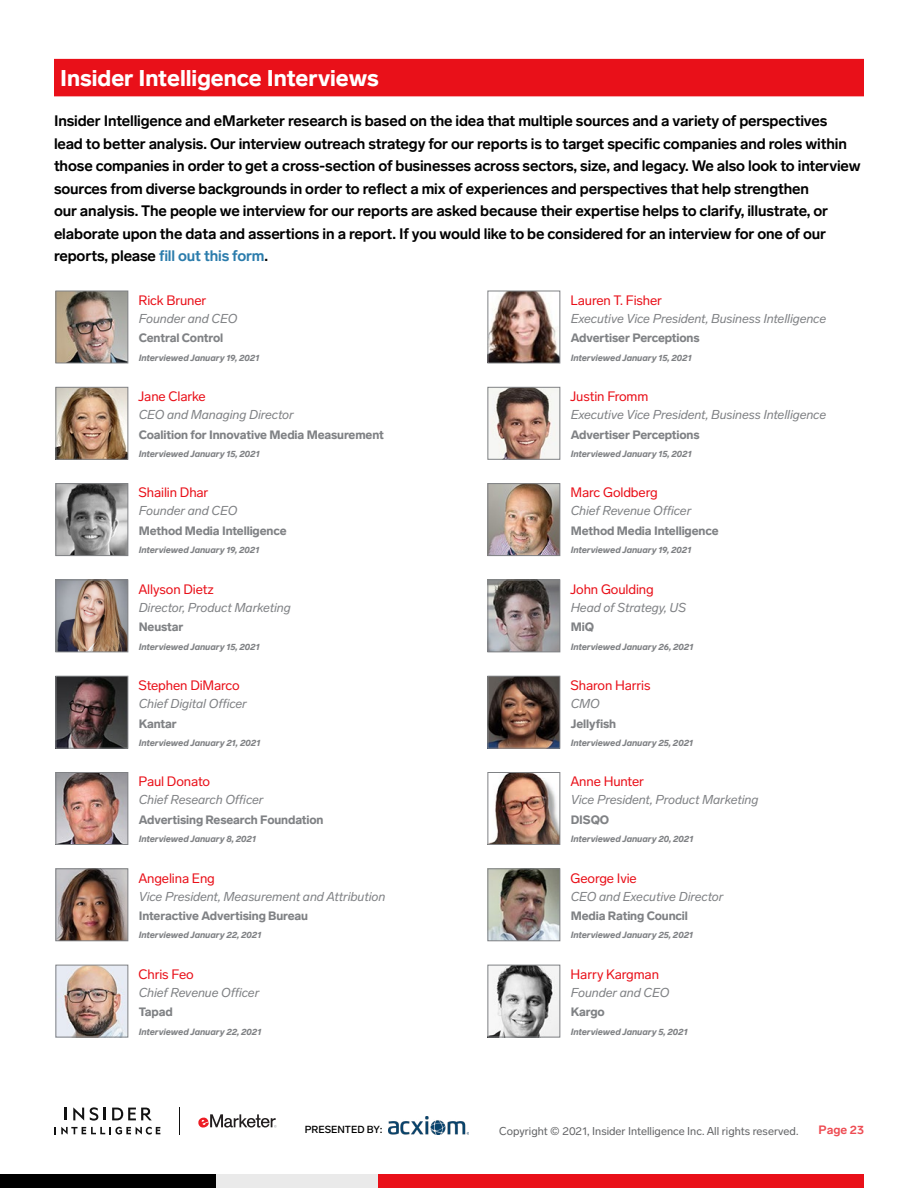
<style>
.page{position:relative;width:918px;height:1188px;background:#fff}
.page>*{position:absolute;margin:0;border:0;box-sizing:border-box;transform-origin:0 0}
.t1{font:900 22.5px "Lab Grotesque";color:#fff}
.t2{font:700 15px/22.5px "Lab Grotesque";letter-spacing:-.01em;color:#000}
.t3{font:13.5px "Lab Grotesque";letter-spacing:-.01em;color:#e91019}
.t4{font:italic 12.75px "Lab Grotesque";letter-spacing:-.01em;color:#808285}
.t5{font:900 12px "Lab Grotesque";letter-spacing:-.01em;color:#808285}
.t6{font:700 12px "Lab Grotesque";color:#ee4c53}
.t7{font:11.25px "Lab Grotesque";color:#636466}
.t8{font:500 10.2px "Lab Grotesque";color:#000}
.t9{font:italic 900 9px "Lab Grotesque";letter-spacing:-.01em;color:#808285}
.s1{color:#2b7cac}
</style>
<div class="page">
<div style="left:378px;top:1174px;width:486px;height:14px;background:#e91019"></div>
<div style="left:0;top:1174px;width:216px;height:14px;background:#000"></div>
<div style="left:216px;top:1174px;width:162px;height:14px;background:#eaeaea"></div>
<svg style="left:55px;top:1127px;width:105px;height:8px"></svg>
<svg style="left:65px;top:1108px;width:2px;height:12px"></svg>
<svg style="left:73px;top:1107px;width:11px;height:14px"></svg>
<svg style="left:90px;top:1107px;width:15px;height:14px"></svg>
<svg style="left:112px;top:1108px;width:40px;height:12px"></svg>
<svg style="left:198px;top:1114px;width:79px;height:14px"></svg>
<svg style="left:179px;top:1107px;width:1px;height:27px"></svg>
<img style="left:389px;top:1116px;width:80px;height:19px">
<div style="left:54px;top:59px;width:810px;height:37px;background:#e91019"></div>
<img style="left:58px;top:293px;width:68px;height:68px">
<div style="left:56px;top:291px;width:72px;height:72px;border:1px solid #808285"></div>
<img style="left:58px;top:389px;width:68px;height:69px">
<div style="left:56px;top:387px;width:72px;height:73px;border:1px solid #808285"></div>
<img style="left:58px;top:485px;width:68px;height:69px">
<div style="left:56px;top:483px;width:72px;height:73px;border:1px solid #808285"></div>
<img style="left:58px;top:582px;width:68px;height:68px">
<div style="left:56px;top:580px;width:72px;height:72px;border:1px solid #808285"></div>
<img style="left:58px;top:678px;width:68px;height:69px">
<div style="left:56px;top:676px;width:72px;height:73px;border:1px solid #808285"></div>
<img style="left:58px;top:774px;width:68px;height:69px">
<div style="left:56px;top:772px;width:72px;height:73px;border:1px solid #808285"></div>
<img style="left:58px;top:870px;width:68px;height:69px">
<div style="left:56px;top:868px;width:72px;height:73px;border:1px solid #808285"></div>
<img style="left:58px;top:967px;width:68px;height:68px">
<div style="left:56px;top:965px;width:72px;height:72px;border:1px solid #808285"></div>
<img style="left:490px;top:293px;width:68px;height:68px">
<div style="left:488px;top:291px;width:72px;height:72px;border:1px solid #808285"></div>
<img style="left:490px;top:389px;width:68px;height:69px">
<div style="left:488px;top:387px;width:72px;height:73px;border:1px solid #808285"></div>
<img style="left:490px;top:485px;width:68px;height:69px">
<div style="left:488px;top:483px;width:72px;height:73px;border:1px solid #808285"></div>
<img style="left:490px;top:582px;width:68px;height:68px">
<div style="left:488px;top:580px;width:72px;height:72px;border:1px solid #808285"></div>
<img style="left:490px;top:678px;width:68px;height:69px">
<div style="left:488px;top:676px;width:72px;height:73px;border:1px solid #808285"></div>
<img style="left:490px;top:774px;width:68px;height:69px">
<div style="left:488px;top:772px;width:72px;height:73px;border:1px solid #808285"></div>
<img style="left:490px;top:870px;width:68px;height:69px">
<div style="left:488px;top:868px;width:72px;height:73px;border:1px solid #808285"></div>
<img style="left:490px;top:967px;width:68px;height:68px">
<div style="left:488px;top:965px;width:72px;height:72px;border:1px solid #808285"></div>
<h1 class="t1" style="left:60px;top:65px;width:321px">Insider Intelligence Interviews</h1>
<p class="t2" style="left:54px;top:110px;width:808px">Insider Intelligence and eMarketer research is based on the idea that multiple sources and a variety of perspectives<br>lead to better analysis. Our interview outreach strategy for our reports is to target specific companies and roles within those companies in order to get a cross-section of businesses across sectors, size, and legacy. We also look to interview sources from diverse backgrounds in order to reflect a mix of experiences and perspectives that help strengthen<br>our analysis. The people we interview for our reports are asked because their expertise helps to clarify, illustrate, or elaborate upon the data and assertions in a report. If you would like to be considered for an interview for one of our reports, please <span class="s1">fill out this form</span>.</p>
<p class="t3" style="left:139px;top:292px;width:69px">Rick Bruner</p>
<p class="t4" style="left:139px;top:311px;width:100px">Founder and CEO</p>
<p class="t5" style="left:139px;top:331px;width:86px">Central Control</p>
<p class="t9" style="left:139px;top:352px;width:122px">Interviewed January 19, 2021</p>
<p class="t3" style="left:138px;top:389px;width:69px">Jane Clarke</p>
<p class="t4" style="left:139px;top:407px;width:157px">CEO and Managing Director</p>
<p class="t5" style="left:139px;top:427px;width:247px">Coalition for Innovative Media Measurement</p>
<p class="t9" style="left:139px;top:448px;width:123px">Interviewed January 15, 2021</p>
<p class="t3" style="left:139px;top:485px;width:71px">Shailin Dhar</p>
<p class="t4" style="left:139px;top:504px;width:100px">Founder and CEO</p>
<p class="t5" style="left:139px;top:524px;width:149px">Method Media Intelligence</p>
<p class="t9" style="left:139px;top:545px;width:122px">Interviewed January 19, 2021</p>
<p class="t3" style="left:138px;top:581px;width:77px">Allyson Dietz</p>
<p class="t4" style="left:139px;top:600px;width:154px">Director, Product Marketing</p>
<p class="t5" style="left:139px;top:620px;width:46px">Neustar</p>
<p class="t9" style="left:139px;top:641px;width:123px">Interviewed January 15, 2021</p>
<p class="t3" style="left:139px;top:677px;width:102px">Stephen DiMarco</p>
<p class="t4" style="left:139px;top:696px;width:110px">Chief Digital Officer</p>
<p class="t5" style="left:139px;top:716px;width:40px">Kantar</p>
<p class="t9" style="left:139px;top:737px;width:123px">Interviewed January 21, 2021</p>
<p class="t3" style="left:139px;top:774px;width:73px">Paul Donato</p>
<p class="t4" style="left:139px;top:792px;width:126px">Chief Research Officer</p>
<p class="t5" style="left:139px;top:813px;width:186px">Advertising Research Foundation</p>
<p class="t9" style="left:139px;top:834px;width:119px">Interviewed January 8, 2021</p>
<p class="t3" style="left:138px;top:870px;width:78px">Angelina Eng</p>
<p class="t4" style="left:139px;top:889px;width:248px">Vice President, Measurement and Attribution</p>
<p class="t5" style="left:139px;top:909px;width:171px">Interactive Advertising Bureau</p>
<p class="t9" style="left:139px;top:930px;width:124px">Interviewed January 22, 2021</p>
<p class="t3" style="left:139px;top:966px;width:57px">Chris Feo</p>
<p class="t4" style="left:139px;top:985px;width:122px">Chief Revenue Officer</p>
<p class="t5" style="left:139px;top:1005px;width:36px">Tapad</p>
<p class="t9" style="left:139px;top:1026px;width:124px">Interviewed January 22, 2021</p>
<p class="t3" style="left:571px;top:292px;width:93px">Lauren T. Fisher</p>
<p class="t4" style="left:571px;top:311px;width:257px">Executive Vice President, Business Intelligence</p>
<p class="t5" style="left:571px;top:331px;width:131px">Advertiser Perceptions</p>
<p class="t9" style="left:571px;top:352px;width:123px">Interviewed January 15, 2021</p>
<p class="t3" style="left:570px;top:389px;width:80px">Justin Fromm</p>
<p class="t4" style="left:571px;top:407px;width:257px">Executive Vice President, Business Intelligence</p>
<p class="t5" style="left:571px;top:427px;width:131px">Advertiser Perceptions</p>
<p class="t9" style="left:571px;top:448px;width:123px">Interviewed January 15, 2021</p>
<p class="t3" style="left:571px;top:485px;width:89px">Marc Goldberg</p>
<p class="t4" style="left:571px;top:504px;width:122px">Chief Revenue Officer</p>
<p class="t5" style="left:571px;top:524px;width:149px">Method Media Intelligence</p>
<p class="t9" style="left:571px;top:545px;width:122px">Interviewed January 19, 2021</p>
<p class="t3" style="left:570px;top:581px;width:85px">John Goulding</p>
<p class="t4" style="left:571px;top:600px;width:117px">Head of Strategy, US</p>
<p class="t5" style="left:571px;top:620px;width:25px">MiQ</p>
<p class="t9" style="left:571px;top:641px;width:124px">Interviewed January 26, 2021</p>
<p class="t3" style="left:571px;top:677px;width:82px">Sharon Harris</p>
<p class="t4" style="left:571px;top:696px;width:31px">CMO</p>
<p class="t5" style="left:571px;top:716px;width:47px">Jellyfish</p>
<p class="t9" style="left:571px;top:737px;width:124px">Interviewed January 25, 2021</p>
<p class="t3" style="left:570px;top:774px;width:75px">Anne Hunter</p>
<p class="t4" style="left:571px;top:792px;width:189px">Vice President, Product Marketing</p>
<p class="t5" style="left:571px;top:813px;width:40px">DISQO</p>
<p class="t9" style="left:571px;top:834px;width:124px">Interviewed January 20, 2021</p>
<p class="t3" style="left:571px;top:870px;width:68px">George Ivie</p>
<p class="t4" style="left:571px;top:889px;width:154px">CEO and Executive Director</p>
<p class="t5" style="left:571px;top:909px;width:119px">Media Rating Council</p>
<p class="t9" style="left:571px;top:930px;width:124px">Interviewed January 25, 2021</p>
<p class="t3" style="left:571px;top:966px;width:90px">Harry Kargman</p>
<p class="t4" style="left:571px;top:985px;width:100px">Founder and CEO</p>
<p class="t5" style="left:571px;top:1005px;width:35px">Kargo</p>
<p class="t9" style="left:571px;top:1026px;width:119px">Interviewed January 5, 2021</p>
<p class="t8" style="left:305px;top:1124px;width:79px">PRESENTED BY:</p>
<p class="t7" style="left:499px;top:1125px;width:301px">Copyright © 2021, Insider Intelligence Inc. All rights reserved.</p>
<p class="t6" style="left:819px;top:1123px;width:47px">Page 23</p>
</div>
